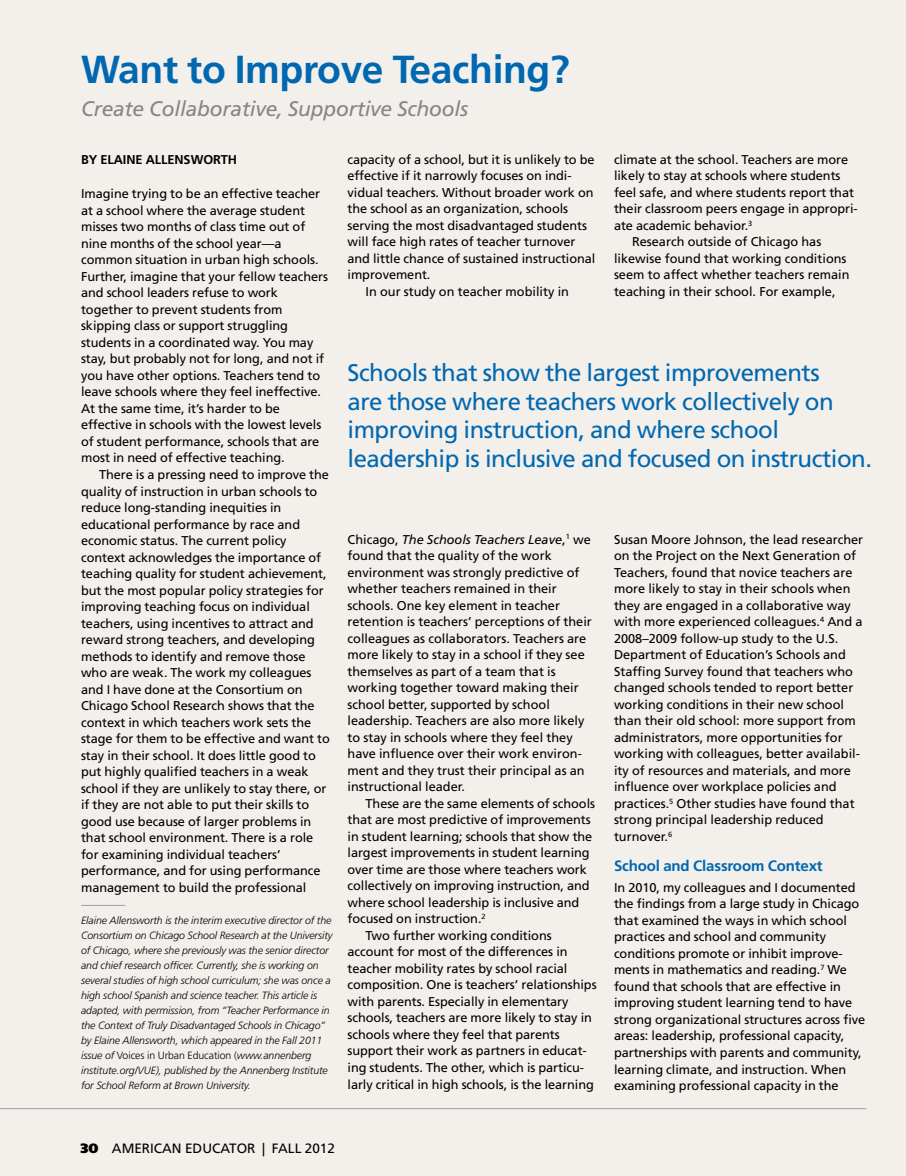
<style>
.page{position:relative;width:906px;height:1176px;background:#fff}
.page>*{position:absolute;margin:0;border:0;box-sizing:border-box;transform-origin:0 0}
.t1{font:700 39px "Frutiger LT Std";letter-spacing:-.01em;color:#0067b1}
.t2{font:24px/28.5px "Frutiger LT Std";letter-spacing:-.02em;color:#0067b1}
.t3{font:italic 21px "Frutiger LT Std";letter-spacing:-.01em;color:#848688}
.t4{font:700 15px "Frutiger LT Std";letter-spacing:-.01em;color:#0067b1}
.t5{font:13.5px "Frutiger LT Std";color:#000}
.t6{font:12.75px/16.5px "Frutiger LT Std";letter-spacing:-.005em;color:#000}
.t7{font:700 12.75px "Frutiger LT Std";letter-spacing:-.005em;color:#000}
.t8{font:italic 300 10.5px/15px "Frutiger LT Std";letter-spacing:-.005em;color:#000}
.s1{font-style:italic}
.s2{font-style:normal}
.s3{font-weight:900}
</style>
<div class="page">
<div style="left:0;top:0;width:905px;height:1175px;background:#f3efea"></div>
<hr style="left:0;top:1107px;width:865px;height:1px;background:#9fa1a4">
<hr style="left:81px;top:904px;width:44px;height:1px;background:#9fa1a4">
<h1 class="t1" style="left:81px;top:47px;width:490px">Want to Improve Teaching?</h1>
<h3 class="t3" style="left:81px;top:97px;width:388px">Create Collaborative, Supportive Schools</h3>
<p class="t7" style="left:81px;top:152px;width:34px">By Elaine</p>
<p class="t7" style="left:146px;top:152px;width:19px">Allensw</p>
<p class="t7" style="left:203px;top:152px;width:19px">orth</p>
<p class="t6" style="left:81px;top:186px;width:248px">I magine trying to be an effective teacher at a school where the average student misses two months of class time out of nine months of the school year—a common situation in urban high schools.<br>Further, imagine that your fellow teachers and school leaders refuse to work together to prevent students from skipping class or support struggling students in a coordinated way. You may stay, but probably not for long, and not if you have other options. Teachers tend to leave schools where they feel ineffective.<br>At the same time, it’s harder to be effective in schools with the lowest levels of student performance, schools that are most in need of effective teaching.</p>
<p class="t6" style="left:81px;top:466px;width:250px;text-indent:18px">There is a pressing need to improve the quality of instruction in urban schools to reduce long-standing inequities in educational performance by race and economic status. The current policy context acknowledges the importance of teaching quality for student achievement, but the most popular policy strategies for improving teaching focus on individual teachers, using incentives to attract and reward strong teachers, and developing methods to identify and remove those who are weak. The work my colleagues and I have done at the Consortium on Chicago School Research shows that the context in which teachers work sets the stage for them to be effective and want to stay in their school. It does little good to put highly qualified teachers in a weak school if they are unlikely to stay there, or if they are not able to put their skills to good use because of larger problems in that school environment. There is a role for examining individual teachers’ performance, and for using performance management to build the professional</p>
<p class="t6" style="left:347px;top:151px;width:248px">capacity of a school, but it is unlikely to be</p>
<p class="t6" style="left:347px;top:167px;width:225px">effective if it narrowly focuses on indi-</p>
<p class="t6" style="left:347px;top:184px;width:247px">vidual teachers. Without broader work on</p>
<p class="t6" style="left:347px;top:200px;width:222px">the school as an organization, schools</p>
<p class="t6" style="left:347px;top:217px;width:241px">serving the most disadvantaged students</p>
<p class="t6" style="left:347px;top:233px;width:229px">will face high rates of teacher turnover</p>
<p class="t6" style="left:347px;top:250px;width:249px">and little chance of sustained instructional</p>
<p class="t6" style="left:347px;top:266px;width:84px">improvement.</p>
<p class="t6" style="left:365px;top:283px;width:205px">I n our study on teacher mobility in</p>
<p class="t6" style="left:613px;top:151px;width:235px">climate at the school. Teachers are more</p>
<p class="t6" style="left:613px;top:168px;width:228px">likely to stay at schools where students</p>
<p class="t6" style="left:613px;top:184px;width:241px">feel safe, and where students report that</p>
<p class="t6" style="left:613px;top:201px;width:245px">their classroom peers engage in appropri-</p>
<p class="t6" style="left:613px;top:217px;width:140px">ate academic behavior.<sup>3</sup></p>
<p class="t6" style="left:631px;top:234px;width:191px">Research outside of Chicago has</p>
<p class="t6" style="left:613px;top:250px;width:234px">likewise found that working conditions</p>
<p class="t6" style="left:613px;top:267px;width:237px">seem to affect whether teachers remain</p>
<p class="t6" style="left:613px;top:283px;width:223px">teaching in their school. For example,</p>
<h2 class="t2" style="left:347px;top:359px;width:526px">Schools that show the largest improvements<br>are those where teachers work collectively on improving instruction, and where school leadership is inclusive and focused on instruction.</h2>
<p class="t6" style="left:347px;top:530px;width:246px">Chicago, <span class="s1">The Schools Teachers Leave</span>,<sup>1</sup> we found that the quality of the work environment was strongly predictive of whether teachers remained in their schools. One key element in teacher retention is teachers’ perceptions of their colleagues as collaborators. Teachers are more likely to stay in a school if they see themselves as part of a team that is working together toward making their school better, supported by school leadership. Teachers are also more likely to stay in schools where they feel they have influence over their work environ&shy;ment and they trust their principal as an instructional leader.</p>
<p class="t6" style="left:365px;top:795px;width:231px">These are the same elements of schools</p>
<p class="t6" style="left:347px;top:811px;width:245px">that are most predictive of improvements</p>
<p class="t6" style="left:347px;top:827px;width:246px">in student learning; schools that show the</p>
<p class="t6" style="left:347px;top:844px;width:243px">largest improvements in student learning</p>
<p class="t6" style="left:347px;top:860px;width:241px">over time are those where teachers work</p>
<p class="t6" style="left:347px;top:877px;width:243px">collectively on improving instruction, and</p>
<p class="t6" style="left:347px;top:893px;width:233px">where school leadership is inclusive and</p>
<p class="t6" style="left:347px;top:910px;width:139px">focused on instruction.<sup>2</sup></p>
<p class="t6" style="left:365px;top:927px;width:187px">Two further working conditions</p>
<p class="t6" style="left:347px;top:943px;width:221px">account for most of the differences in</p>
<p class="t6" style="left:347px;top:960px;width:221px">teacher mobility rates by school racial</p>
<p class="t6" style="left:347px;top:976px;width:250px">composition. One is teachers’ relationships</p>
<p class="t6" style="left:347px;top:993px;width:222px">with parents. Especially in elementary</p>
<p class="t6" style="left:347px;top:1009px;width:246px">schools, teachers are more likely to stay in</p>
<p class="t6" style="left:347px;top:1026px;width:214px">schools where they feel that parents</p>
<p class="t6" style="left:347px;top:1042px;width:241px">support their work as partners in educat-</p>
<p class="t6" style="left:347px;top:1059px;width:238px">ing students. The other, which is particu-</p>
<p class="t6" style="left:347px;top:1075px;width:248px">larly critical in high schools, is the learning</p>
<p class="t6" style="left:613px;top:531px;width:251px">Susan Moore Johnson, the lead researcher on the Project on the Next Generation of Teachers, found that novice teachers are more likely to stay in their schools when they are engaged in a collaborative way with more experienced colleagues.<sup>4</sup> And a 2008–2009 follow-up study to the U.S.<br>Department of Education’s Schools and Staffing Survey found that teachers who changed schools tended to report better working conditions in their new school than their old school: more support from administrators, more opportunities for working with colleagues, better availabil&shy;ity of resources and materials, and more influence over workplace policies and practices.<sup>5</sup> Other studies have found that strong principal leadership reduced turnover.<sup>6</sup></p>
<p class="t4" style="left:613px;top:856px;width:210px">School and Classroom Context</p>
<p class="t6" style="left:613px;top:879px;width:252px">I n 2010, my colleagues and I documented the findings from a large study in Chicago that examined the ways in which school practices and school and community conditions promote or inhibit improve&shy;ments in mathematics and reading.<sup>7</sup> We found that schools that are effective in improving student learning tend to have strong organizational structures across five areas: leadership, professional capacity, partnerships with parents and community, learning climate, and instruction. When examining professional capacity in the</p>
<p class="t8" style="left:81px;top:912px;width:253px">Elaine Allensworth is the interim executive director of the Consortium on Chicago School Research at the University of Chicago, where she previously was the senior director and chief research officer. Currently, she is working on several studies of high school curriculum; she was once a high school Spanish and science teacher. This article is adapted, with permission, from “Teacher Performance in the Context of Truly Disadvantaged Schools in Chicago” by Elaine Allensworth, which appeared in the Fall 2011 issue of <span class="s2">Voices in Urban Education (</span>www.annenberg institute.org/VUE), published by the Annenberg Institute for School Reform at Brown University.</p>
<p class="t5" style="left:80px;top:1139px;width:256px"><span class="s3">30</span> AM ERICAN EDUCATOR | FALL 2012</p>
</div>
